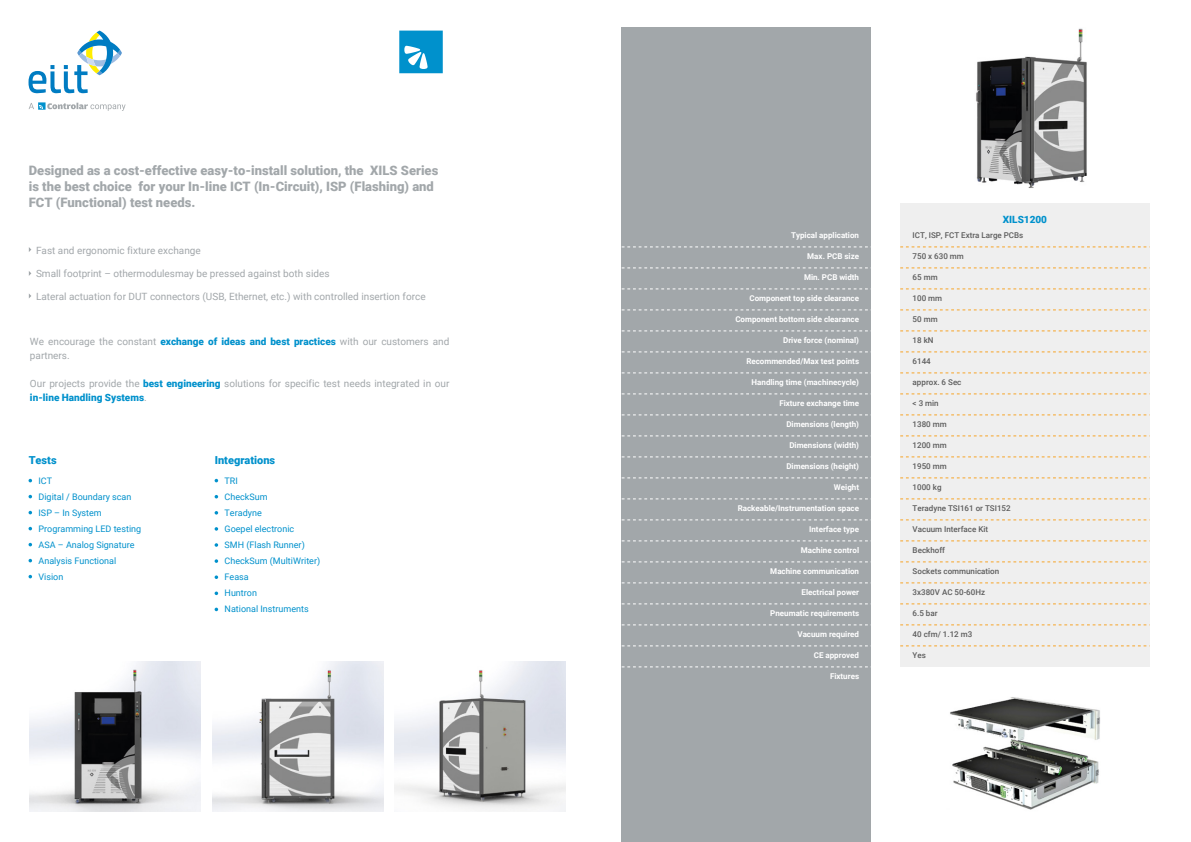
<style>
.page{position:relative;width:1191px;height:842px;background:#fff}
.page>*{position:absolute;margin:0;border:0;box-sizing:border-box;transform-origin:0 0}
.t1{font:900 13px/15.6px "Roboto";color:#a2a7aa}
.t2{font:900 11px "Roboto";color:#0091cc}
.t3{font:10px/14px "Roboto";color:#a2a7aa}
.t4{font:900 10px "Roboto";color:#0091cc}
.t5{font:9px/16px "Roboto";color:#0091cc}
.t6{font:700 8px "Roboto";color:#fff}
.t7{font:500 8px "Roboto";color:#5c5c5c}
.s1{font-weight:900;color:#0091cc}
</style>
<div class="page">
<svg style="left:215px;top:511px;width:3px;height:4px"></svg>
<svg style="left:215px;top:527px;width:3px;height:4px"></svg>
<svg style="left:215px;top:543px;width:3px;height:4px"></svg>
<svg style="left:215px;top:575px;width:3px;height:4px"></svg>
<svg style="left:215px;top:559px;width:3px;height:4px"></svg>
<svg style="left:215px;top:591px;width:3px;height:4px"></svg>
<svg style="left:399px;top:31px;width:44px;height:42px;background:#25a1d3"></svg>
<svg style="left:29px;top:31px;width:93px;height:62px"></svg>
<svg style="left:29px;top:102px;width:97px;height:9px"></svg>
<div style="left:621px;top:27px;width:250px;height:815px;background:#a2a7aa"></div>
<div style="left:900px;top:203px;width:249px;height:464px;background:#efefef"></div>
<img style="left:976px;top:28px;width:111px;height:160px">
<svg style="left:900px;top:247px;width:247px;height:1px"></svg>
<svg style="left:900px;top:268px;width:247px;height:1px"></svg>
<svg style="left:900px;top:289px;width:247px;height:1px"></svg>
<svg style="left:900px;top:310px;width:247px;height:1px"></svg>
<svg style="left:900px;top:331px;width:247px;height:1px"></svg>
<svg style="left:900px;top:352px;width:247px;height:1px"></svg>
<svg style="left:900px;top:373px;width:247px;height:1px"></svg>
<svg style="left:900px;top:394px;width:247px;height:1px"></svg>
<svg style="left:900px;top:415px;width:247px;height:1px"></svg>
<svg style="left:900px;top:436px;width:247px;height:1px"></svg>
<svg style="left:900px;top:457px;width:247px;height:1px"></svg>
<svg style="left:900px;top:478px;width:247px;height:1px"></svg>
<svg style="left:900px;top:499px;width:247px;height:1px"></svg>
<svg style="left:900px;top:520px;width:247px;height:1px"></svg>
<svg style="left:900px;top:541px;width:247px;height:1px"></svg>
<svg style="left:900px;top:562px;width:247px;height:1px"></svg>
<svg style="left:900px;top:583px;width:247px;height:1px"></svg>
<svg style="left:900px;top:604px;width:247px;height:1px"></svg>
<svg style="left:900px;top:625px;width:247px;height:1px"></svg>
<svg style="left:900px;top:646px;width:247px;height:1px"></svg>
<svg style="left:621px;top:247px;width:250px;height:1px"></svg>
<svg style="left:621px;top:268px;width:250px;height:1px"></svg>
<svg style="left:621px;top:289px;width:250px;height:1px"></svg>
<svg style="left:621px;top:310px;width:250px;height:1px"></svg>
<svg style="left:621px;top:331px;width:250px;height:1px"></svg>
<svg style="left:621px;top:352px;width:250px;height:1px"></svg>
<svg style="left:621px;top:373px;width:250px;height:1px"></svg>
<svg style="left:621px;top:394px;width:250px;height:1px"></svg>
<svg style="left:621px;top:415px;width:250px;height:1px"></svg>
<svg style="left:621px;top:436px;width:250px;height:1px"></svg>
<svg style="left:621px;top:457px;width:250px;height:1px"></svg>
<svg style="left:621px;top:478px;width:250px;height:1px"></svg>
<svg style="left:621px;top:499px;width:250px;height:1px"></svg>
<svg style="left:621px;top:520px;width:250px;height:1px"></svg>
<svg style="left:622px;top:541px;width:249px;height:1px"></svg>
<svg style="left:622px;top:562px;width:249px;height:1px"></svg>
<svg style="left:622px;top:583px;width:249px;height:1px"></svg>
<svg style="left:622px;top:604px;width:249px;height:1px"></svg>
<svg style="left:622px;top:625px;width:249px;height:1px"></svg>
<svg style="left:622px;top:646px;width:249px;height:1px"></svg>
<svg style="left:622px;top:667px;width:249px;height:1px"></svg>
<img style="left:29px;top:661px;width:171px;height:151px">
<img style="left:212px;top:661px;width:171px;height:151px">
<img style="left:394px;top:661px;width:172px;height:151px">
<img style="left:950px;top:697px;width:150px;height:113px">
<h1 class="t1" style="left:29px;top:162px;width:411px">Designed as a cost-effective easy-to-install solution, the XILS Series is the best choice for your In-line ICT (In-Circuit), ISP (Flashing) and<br>FCT (Functional) test needs.</h1>
<p class="t3" style="left:36px;top:243px;width:166px">Fast and ergonomic fixture exchange</p>
<p class="t3" style="left:36px;top:266px;width:295px">Small footprint – othermodulesmay be pressed against both sides</p>
<p class="t3" style="left:36px;top:289px;width:391px">Lateral actuation for DUT connectors (USB, Ethernet, etc.) with controlled insertion force</p>
<p class="t3" style="left:30px;top:334px;width:421px">We encourage the constant <span class="s1">exchange of ideas and best practices</span> with our customers and partners.</p>
<p class="t3" style="left:30px;top:376px;width:421px">Our projects provide the <span class="s1">best engineering</span> solutions for specific test needs integrated in our <span class="s1">in-line Handling Systems</span>.</p>
<h2 class="t2" style="left:29px;top:453px;width:29px">Tests</h2>
<p class="t5" style="left:39px;top:473px;width:104px">ICT<br>Digital / Boundary scan<br>ISP – In System<br>Programming LED testing<br>ASA – Analog Signature<br>Analysis Functional<br>Vision</p>
<h2 class="t2" style="left:215px;top:453px;width:62px">Integrations</h2>
<p class="t5" style="left:225px;top:473px;width:97px">TRI<br>CheckSum<br>Teradyne<br>Goepel electronic<br>SMH (Flash Runner)<br>CheckSum (MultiWriter)<br>Feasa<br>Huntron<br>National Instruments</p>
<p class="t6" style="left:791px;top:230px;width:69px">Typical application</p>
<p class="t6" style="left:807px;top:251px;width:53px">Max. PCB size</p>
<p class="t6" style="left:804px;top:272px;width:57px">Min. PCB width</p>
<p class="t6" style="left:749px;top:293px;width:111px">Component top side clearance</p>
<p class="t6" style="left:735px;top:314px;width:125px">Component bottom side clearance</p>
<p class="t6" style="left:783px;top:335px;width:77px">Drive force (nominal)</p>
<p class="t6" style="left:746px;top:356px;width:114px">Recommended/Max test points</p>
<p class="t6" style="left:751px;top:377px;width:109px">Handling time (machinecycle)</p>
<p class="t6" style="left:779px;top:398px;width:81px">Fixture exchange time</p>
<p class="t6" style="left:786px;top:419px;width:74px">Dimensions (length)</p>
<p class="t6" style="left:789px;top:440px;width:71px">Dimensions (width)</p>
<p class="t6" style="left:786px;top:461px;width:74px">Dimensions (height)</p>
<p class="t6" style="left:834px;top:482px;width:27px">Weight</p>
<p class="t6" style="left:737px;top:503px;width:123px">Rackeable/Instrumentation space</p>
<p class="t6" style="left:809px;top:524px;width:51px">Interface type</p>
<p class="t6" style="left:801px;top:545px;width:60px">Machine control</p>
<p class="t6" style="left:770px;top:566px;width:90px">Machine communication</p>
<p class="t6" style="left:801px;top:587px;width:59px">Electrical power</p>
<p class="t6" style="left:770px;top:608px;width:90px">Pneumatic requirements</p>
<p class="t6" style="left:797px;top:629px;width:63px">Vacuum required</p>
<p class="t6" style="left:813px;top:650px;width:47px">CE approved</p>
<p class="t6" style="left:830px;top:671px;width:31px">Fixtures</p>
<p class="t4" style="left:1002px;top:212px;width:46px">XILS1200</p>
<p class="t7" style="left:912px;top:230px;width:112px">ICT, ISP, FCT Extra Large PCBs</p>
<p class="t7" style="left:912px;top:251px;width:53px">750 x 630 mm</p>
<p class="t7" style="left:912px;top:272px;width:26px">65 mm</p>
<p class="t7" style="left:912px;top:293px;width:31px">100 mm</p>
<p class="t7" style="left:912px;top:314px;width:26px">50 mm</p>
<p class="t7" style="left:912px;top:335px;width:22px">18 kN</p>
<p class="t7" style="left:912px;top:356px;width:20px">6144</p>
<p class="t7" style="left:912px;top:377px;width:50px">approx. 6 Sec</p>
<p class="t7" style="left:912px;top:398px;width:28px">&lt; 3 min</p>
<p class="t7" style="left:912px;top:419px;width:36px">1380 mm</p>
<p class="t7" style="left:912px;top:440px;width:36px">1200 mm</p>
<p class="t7" style="left:912px;top:461px;width:36px">1950 mm</p>
<p class="t7" style="left:912px;top:482px;width:30px">1000 kg</p>
<p class="t7" style="left:912px;top:503px;width:99px">Teradyne TSI161 or TSI152</p>
<p class="t7" style="left:912px;top:524px;width:77px">Vacuum Interface Kit</p>
<p class="t7" style="left:912px;top:545px;width:34px">Beckhoff</p>
<p class="t7" style="left:912px;top:566px;width:88px">Sockets communication</p>
<p class="t7" style="left:912px;top:587px;width:74px">3x380V AC 50-60Hz</p>
<p class="t7" style="left:912px;top:608px;width:26px">6.5 bar</p>
<p class="t7" style="left:912px;top:629px;width:61px">40 cfm/ 1.12 m3</p>
<p class="t7" style="left:912px;top:650px;width:15px">Yes</p>
</div>
